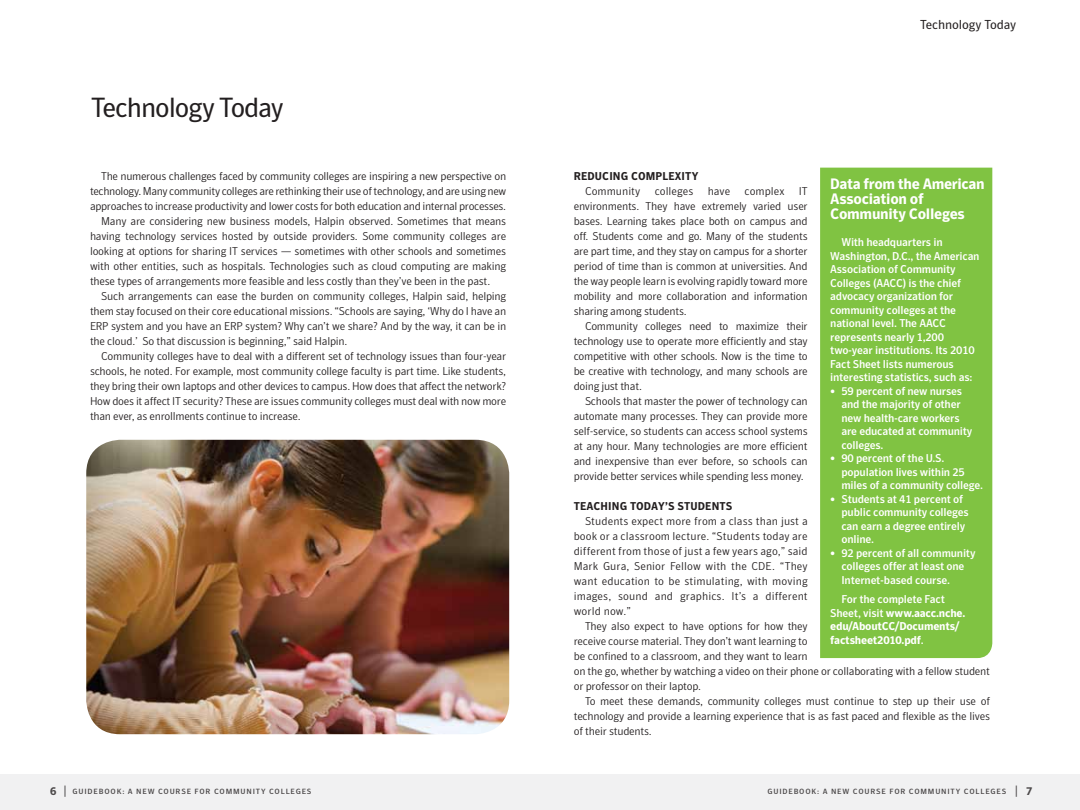
<style>
.page{position:relative;width:1080px;height:810px;background:#fff}
.page>*{position:absolute;margin:0;border:0;box-sizing:border-box;transform-origin:0 0}
.t1{font:27.5px "Symantec Sans";letter-spacing:-.04em;color:#231f20}
.t2{font:700 15px/15px "Symantec Sans";letter-spacing:-.02em;color:#fff}
.t3{font:12.88px "Symantec Sans";letter-spacing:-.01em;color:#231f20}
.t4{font:300 11.25px/15px "Symantec Sans";letter-spacing:-.02em;color:#231f20;text-align:justify}
.t5{font:500 11.25px/13.5px "Symantec Sans";letter-spacing:-.02em;color:#fff}
.t6{font:700 11.25px/13.5px "Symantec Sans";letter-spacing:-.02em;color:#fff}
.t7{font:700 11.25px "Symantec Sans";letter-spacing:.01em;color:#231f20}
.t8{font:300 11.25px "Symantec Sans";color:#231f20}
.t9{font:500 7.5px "Symantec Sans";letter-spacing:.1em;color:#231f20;scale:1.06 1}
.s1{font-weight:700;font-size:11.25px}
.s2{font-family:"News Gothic Std";font-weight:400;font-size:11.25px}
.s3{font-weight:500}
</style>
<div class="page">
<div style="left:540px;top:775px;width:540px;height:35px;background:#f1f1f2"></div>
<div style="left:0;top:775px;width:540px;height:35px;background:#f1f1f2"></div>
<img style="left:86px;top:440px;width:423px;height:294px">
<div style="left:820px;top:168px;width:172px;height:490px;background:#80c342"></div>
<h1 class="t1" style="left:91px;top:93px;width:194px">Technology Today</h1>
<p class="t4" style="left:101px;top:169px;width:407px">The numerous challenges faced by community colleges are inspiring a new perspective on</p>
<p class="t4" style="left:90px;top:184px;width:418px">technology. Many community colleges are rethinking their use of technology, and are using new</p>
<p class="t4" style="left:90px;top:199px;width:418px">approaches to increase productivity and lower costs for both education and internal processes.</p>
<p class="t4" style="left:101px;top:214px;width:406px">Many are considering new business models, Halpin observed. Sometimes that means</p>
<p class="t4" style="left:90px;top:229px;width:418px">having technology services hosted by outside providers. Some community colleges are</p>
<p class="t4" style="left:90px;top:244px;width:418px">looking at options for sharing IT services — sometimes with other schools and sometimes</p>
<p class="t4" style="left:90px;top:259px;width:418px">with other entities, such as hospitals. Technologies such as cloud computing are making</p>
<p class="t4" style="left:90px;top:274px;width:402px">these types of arrangements more feasible and less costly than they’ve been in the past.</p>
<p class="t4" style="left:101px;top:289px;width:407px">Such arrangements can ease the burden on community colleges, Halpin said, helping</p>
<p class="t4" style="left:90px;top:304px;width:418px">them stay focused on their core educational missions. “Schools are saying, ‘Why do I have an</p>
<p class="t4" style="left:90px;top:319px;width:418px">ERP system and you have an ERP system? Why can’t we share? And by the way, it can be in</p>
<p class="t4" style="left:90px;top:334px;width:259px">the cloud.’ So that discussion is beginning,” said Halpin.</p>
<p class="t4" style="left:101px;top:349px;width:407px">Community colleges have to deal with a different set of technology issues than four-year</p>
<p class="t4" style="left:90px;top:364px;width:418px">schools, he noted. For example, most community college faculty is part time. Like students,</p>
<p class="t4" style="left:90px;top:379px;width:418px">they bring their own laptops and other devices to campus. How does that affect the network?</p>
<p class="t4" style="left:90px;top:394px;width:418px">How does it affect IT security? These are issues community colleges must deal with now more</p>
<p class="t4" style="left:90px;top:409px;width:212px">than ever, as enrollments continue to increase.</p>
<p class="t9" style="left:50px;top:787px;width:248px"><span class="s1">6</span> <span class="s2">|</span> Guidebook: A New Course for Commun ity Colleges</p>
<p class="t3" style="left:920px;top:18px;width:98px">Technology Today</p>
<p class="t7" style="left:574px;top:170px;width:125px">Reducing Complexity</p>
<p class="t8" style="left:585px;top:185px;width:57px">Community</p>
<p class="t8" style="left:655px;top:185px;width:40px">colleges</p>
<p class="t4" style="left:708px;top:184px;width:24px">have</p>
<p class="t8" style="left:745px;top:185px;width:42px">complex</p>
<h2 class="t2" style="left:830px;top:177px;width:156px">Data from the American<br>Association of<br>Community Colleges</h2>
<p class="t5" style="left:830px;top:236px;width:151px;text-indent:11px">With headquarters in<br>Washington, D.C., the American<br>Association of Community<br>Colleges (AACC) is the chief advocacy organization for community colleges at the national level. The AACC represents nearly 1,200 two-year institutions. Its 2010<br>Fact Sheet lists numerous interesting statistics, such as:</p>
<p class="t5" style="left:841px;top:384px;width:132px;text-indent:-11px">• 59 percent of new nurses and the majority of other new health-care workers are educated at community colleges.</p>
<p class="t5" style="left:841px;top:452px;width:143px;text-indent:-11px">• 90 percent of the U.S. population lives within 25 miles of a community college.</p>
<p class="t5" style="left:841px;top:492px;width:129px;text-indent:-11px">• Students at 41 percent of public community colleges can earn a degree entirely online.</p>
<p class="t5" style="left:841px;top:546px;width:136px;text-indent:-11px">• 92 percent of all community colleges offer at least one<br>Internet-based course.</p>
<p class="t6" style="left:830px;top:592px;width:137px;text-indent:11px"><span class="s3">For the complete Fact<br>Sheet, visit</span> www.aacc.nche. edu/AboutCC/Documents/ factsheet2010.pdf<span class="s3">.</span></p>
<p class="t4" style="left:574px;top:184px;width:236px;text-indent:225px">IT environments. They have extremely varied user bases. Learning takes place both on campus and off. Students come and go. Many of the students are part time, and they stay on campus for a shorter period of time than is common at universities. And the way people learn is evolving rapidly toward more mobility and more collaboration and information sharing among students.</p>
<p class="t4" style="left:574px;top:318px;width:236px;text-indent:11px">Community colleges need to maximize their technology use to operate more efficiently and stay competitive with other schools. Now is the time to be creative with technology, and many schools are doing just that.</p>
<p class="t4" style="left:574px;top:393px;width:236px;text-indent:11px">Schools that master the power of technology can automate many processes. They can provide more self-service, so students can access school systems at any hour. Many technologies are more efficient and inexpensive than ever before, so schools can provide better services while spending less money.</p>
<p class="t7" style="left:574px;top:500px;width:160px">Teachin g Today’s Students</p>
<p class="t4" style="left:574px;top:513px;width:236px;text-indent:11px">Students expect more from a class than just a book or a classroom lecture. “Students today are different from those of just a few years ago,” said Mark Gura, Senior Fellow with the CDE. “They want education to be stimulating, with moving images, sound and graphics. It’s a different world now.”</p>
<p class="t4" style="left:574px;top:618px;width:418px;text-align:left;text-indent:11px">They also expect to have options for how they<br>receive course material. They don’t want learning to<br>be confined to a classroom, and they want to learn<br>on the go, whether by watching a video on their phone or collaborating with a fellow student or professor on their laptop.</p>
<p class="t4" style="left:574px;top:693px;width:418px;text-indent:11px">To meet these demands, community colleges must continue to step up their use of technology and provide a learning experience that is as fast paced and flexible as the lives of their students.</p>
<p class="t9" style="left:767px;top:787px;width:238px">Guidebook: A New Course for Commun ity Colleges <span class="s2">|</span></p>
<p class="t7" style="left:1026px;top:785px;width:8px">7</p>
</div>
